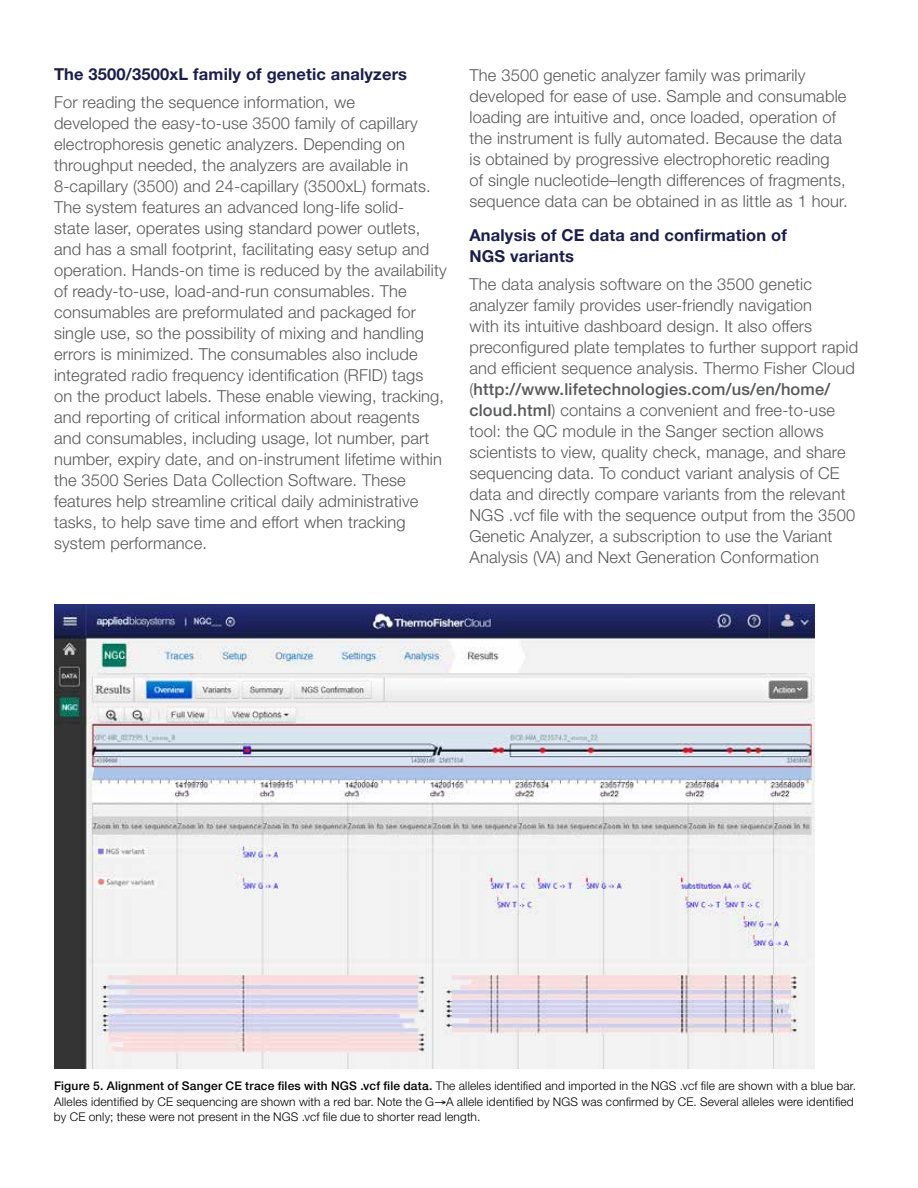
<style>
.page{position:relative;width:918px;height:1188px;background:#fff}
.page>*{position:absolute;margin:0;border:0;box-sizing:border-box;transform-origin:0 0}
.t1{font:300 16.5px/21px "Helvetica Neue LT Std";letter-spacing:.01em;color:#58595b}
.t2{font:700 16.5px/21px "Helvetica Neue LT Std";letter-spacing:.01em;color:#1b1e4d}
.t3{font:300 12px/15.8px "Helvetica Neue LT Std";letter-spacing:.015em;color:#000}
.s1{font-weight:500}
</style>
<div class="page">
<img style="left:54px;top:604px;width:760px;height:465px">
<p class="t2" style="left:54px;top:64px;width:355px">The 3500/3500xL family of genetic analyzers</p>
<p class="t1" style="left:54px;top:91px;width:394px">For reading the sequence information, we<br>developed the easy-to-use 3500 family of capillary electrophoresis genetic analyzers. Depending on throughput needed, the analyzers are available in 8-capillary (3500) and 24-capillary (3500xL) formats.<br>The system features an advanced long-life solid-<br>state laser, operates using standard power outlets, and has a small footprint, facilitating easy setup and operation. Hands-on time is reduced by the availability of ready-to-use, load-and-run consumables. The consumables are preformulated and packaged for single use, so the possibility of mixing and handling errors is minimized. The consumables also include integrated radio frequency identification (RFID) tags<br>on the product labels. These enable viewing, tracking, and reporting of critical information about reagents and consumables, including usage, lot number, part number, expiry date, and on-instrument lifetime within the 3500 Series Data Collection Software. These features help streamline critical daily administrative tasks, to help save time and effort when tracking system performance.</p>
<p class="t1" style="left:470px;top:64px;width:380px">The 3500 genetic analyzer family was primarily developed for ease of use. Sample and consumable loading are intuitive and, once loaded, operation of the instrument is fully automated. Because the data is obtained by progressive electrophoretic reading<br>of single nucleotide–length differences of fragments, sequence data can be obtained in as little as 1 hour.</p>
<p class="t2" style="left:470px;top:225px;width:319px">Analysis of CE data and confirmation of<br>NGS variants</p>
<p class="t1" style="left:470px;top:273px;width:390px">The data analysis software on the 3500 genetic analyzer family provides user-friendly navigation<br>with its intuitive dashboard design. It also offers preconfigured plate templates to further support rapid and efficient sequence analysis. Thermo Fisher Cloud (<span class="s1">http://www.lifetechnologies.com/us/en/home/ cloud.html</span>) contains a convenient and free-to-use tool: the QC module in the Sanger section allows scientists to view, quality check, manage, and share sequencing data. To conduct variant analysis of CE data and directly compare variants from the relevant NGS .vcf file with the sequence output from the 3500<br>Genetic Analyzer, a subscription to use the Variant Analysis (VA) and Next Generation Conformation</p>
<p class="t3" style="left:54px;top:1077px;width:804px"><span class="s1">Figure 5. Alignment of Sanger CE trace files with NGS .vcf file data.</span> The alleles identified and imported in the NGS .vcf file are shown with a blue bar.<br>Alleles identified by CE sequencing are shown with a red bar. Note the G→A allele identified by NGS was confirmed by CE. Several alleles were identified by CE only; these were not present in the NGS .vcf file due to shorter read length.</p>
</div>
